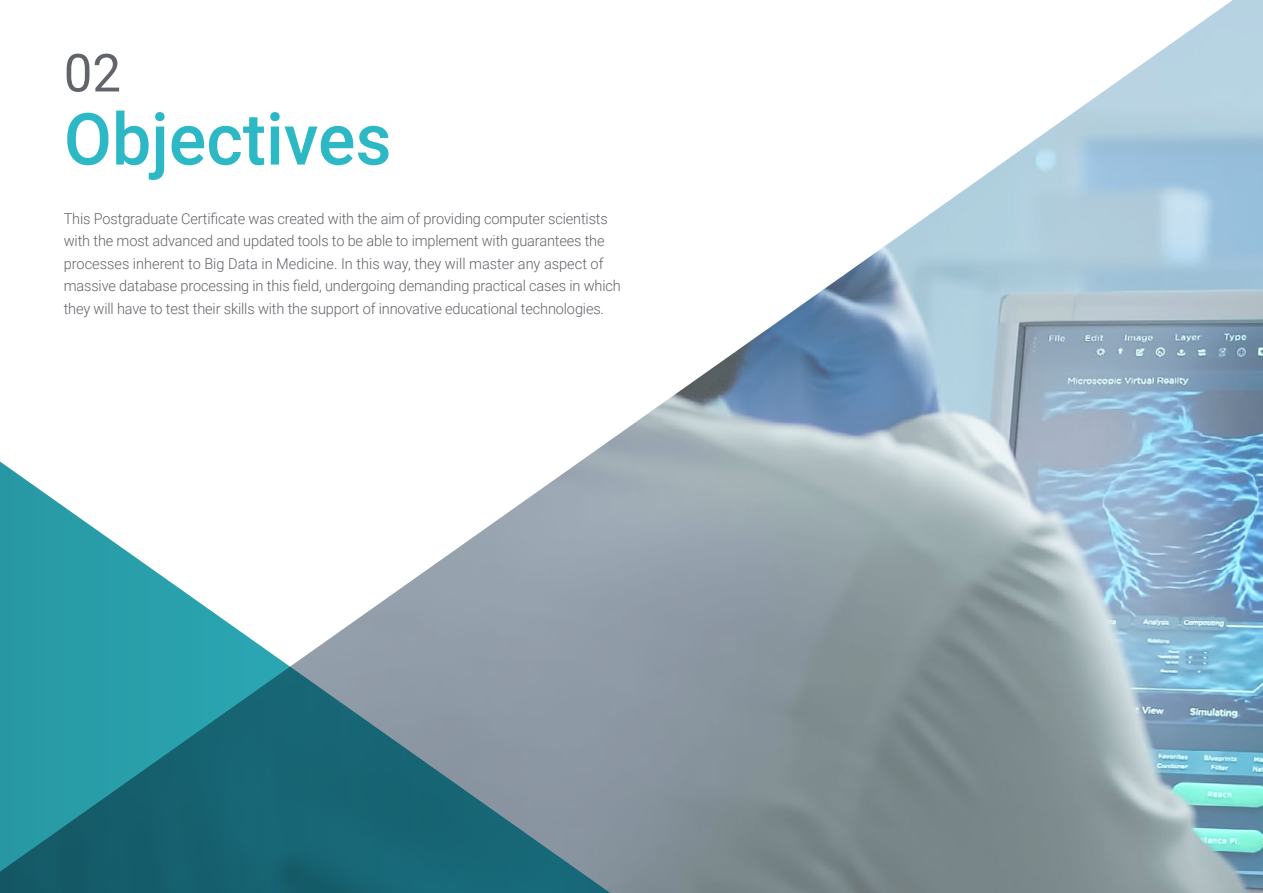
<style>
.page{position:relative;width:1263px;height:893px;background:#fff}
.page>*{position:absolute;margin:0;border:0;box-sizing:border-box;transform-origin:0 0}
.t1{font:500 72px "Roboto";color:#2db8c5}
.t2{font:52.5px "Roboto";color:#61646a}
.t3{font:300 15px/22.5px "Roboto";letter-spacing:-.01em;color:#61646a}
</style>
<div class="page">
<img style="left:602px;top:0;width:661px;height:893px">
<svg style="left:0;top:446px;width:640px;height:447px"></svg>
<h2 class="t2" style="left:64px;top:36px;width:59px">02</h2>
<h1 class="t1" style="left:64px;top:89px;width:329px">Objectives</h1>
<p class="t3" style="left:64px;top:207px;width:558px">This Postgraduate Certificate was created with the aim of providing computer scientists with the most advanced and updated tools to be able to implement with guarantees the processes inherent to Big Data in Medicine. In this way, they will master any aspect of massive database processing in this field, undergoing demanding practical cases in which they will have to test their skills with the support of innovative educational technologies.</p>
</div>
